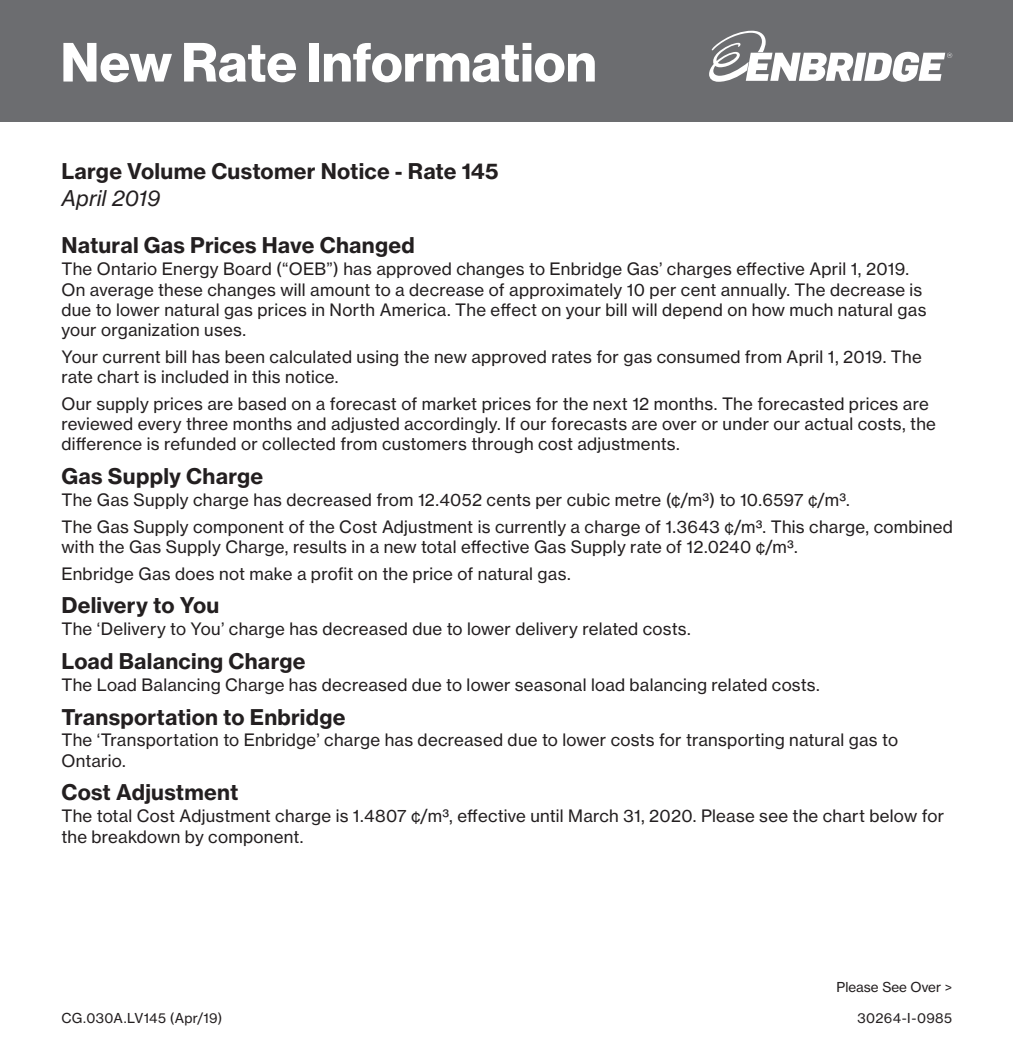
<style>
.page{position:relative;width:1013px;height:1053px;background:#fff}
.page>*{position:absolute;margin:0;border:0;box-sizing:border-box;transform-origin:0 0}
.t1{font:54px "N Haas Grotesk DS Std 75 Bd";letter-spacing:.01em;color:#fff}
._1_HEADING{font:21.38px "N Haas Grotesk TX Std 75 Bd";letter-spacing:.01em;color:#231f20}
.Date{font:21.38px "N Haas Grotesk TX Std 56 It";letter-spacing:.005em;color:#231f20}
._2_BODY{font:16.88px/20.2px "N Haas Grotesk TX Std 55 Rg";letter-spacing:.015em;color:#231f20}
.Legal{font:13.5px "N Haas Grotesk TX Std 55 Rg";letter-spacing:.02em;color:#231f20}
.Legal-2{font:13.5px "N Haas Grotesk TX Std 55 Rg";color:#231f20}
</style>
<div class="page">
<div style="left:0;top:0;width:1012px;height:121px;background:#6c6d70"></div>
<svg style="left:709px;top:31px;width:243px;height:51px"></svg>
<h1 class="t1" style="left:61px;top:31px;width:537px">New Rate Information</h1>
<p class="_1_HEADING" style="left:61px;top:157px;width:439px">Large Volume Customer Notice - Rate 145</p>
<p class="Date" style="left:61px;top:185px;width:100px">April 2019</p>
<p class="_1_HEADING" style="left:61px;top:232px;width:355px">Natural Gas Prices Have Changed</p>
<p class="_2_BODY" style="left:61px;top:259px;width:866px">The Ontario Energy Board (“OEB”) has approved changes to Enbridge Gas’ charges effective April 1, 2019.<br>On average these changes will amount to a decrease of approximately 10 per cent annually. The decrease is due to lower natural gas prices in North America. The effect on your bill will depend on how much natural gas your organization uses.</p>
<p class="_2_BODY" style="left:61px;top:347px;width:862px">Your current bill has been calculated using the new approved rates for gas consumed from April 1, 2019. The rate chart is included in this notice.</p>
<p class="_2_BODY" style="left:61px;top:393px;width:876px">Our supply prices are based on a forecast of market prices for the next 12 months. The forecasted prices are reviewed every three months and adjusted accordingly. If our forecasts are over or under our actual costs, the difference is refunded or collected from customers through cost adjustments.</p>
<p class="_1_HEADING" style="left:61px;top:463px;width:203px">Gas Supply Charge</p>
<p class="_2_BODY" style="left:61px;top:490px;width:790px">The Gas Supply charge has decreased from 12.4052 cents per cubic metre (¢/m³) to 10.6597 ¢/m³.</p>
<p class="_2_BODY" style="left:61px;top:516px;width:893px">The Gas Supply component of the Cost Adjustment is currently a charge of 1.3643 ¢/m³. This charge, combined with the Gas Supply Charge, results in a new total effective Gas Supply rate of 12.0240 ¢/m³.</p>
<p class="_2_BODY" style="left:61px;top:563px;width:511px">Enbridge Gas does not make a profit on the price of natural gas.</p>
<p class="_1_HEADING" style="left:61px;top:592px;width:159px">Delivery to You</p>
<p class="_2_BODY" style="left:61px;top:619px;width:631px">The ‘Delivery to You’ charge has decreased due to lower delivery related costs.</p>
<p class="_1_HEADING" style="left:61px;top:648px;width:246px">Load Balancing Charge</p>
<p class="_2_BODY" style="left:61px;top:675px;width:760px">The Load Balancing Charge has decreased due to lower seasonal load balancing related costs.</p>
<p class="_1_HEADING" style="left:61px;top:703px;width:286px">Transportation to Enbridge</p>
<p class="_2_BODY" style="left:61px;top:730px;width:838px">The ‘Transportation to Enbridge’ charge has decreased due to lower costs for transporting natural gas to<br>Ontario.</p>
<p class="_1_HEADING" style="left:61px;top:779px;width:179px">Cost Adjustment</p>
<p class="_2_BODY" style="left:61px;top:806px;width:884px">The total Cost Adjustment charge is 1.4807 ¢/m³, effective until March 31, 2020. Please see the chart below for the breakdown by component.</p>
<p class="Legal-2" style="left:836px;top:979px;width:117px">Please See Over &gt;</p>
<p class="Legal" style="left:61px;top:1010px;width:162px">CG.030A.LV145 (Apr/19)</p>
<p class="Legal" style="left:857px;top:1010px;width:96px">30264-I-0985</p>
</div>
